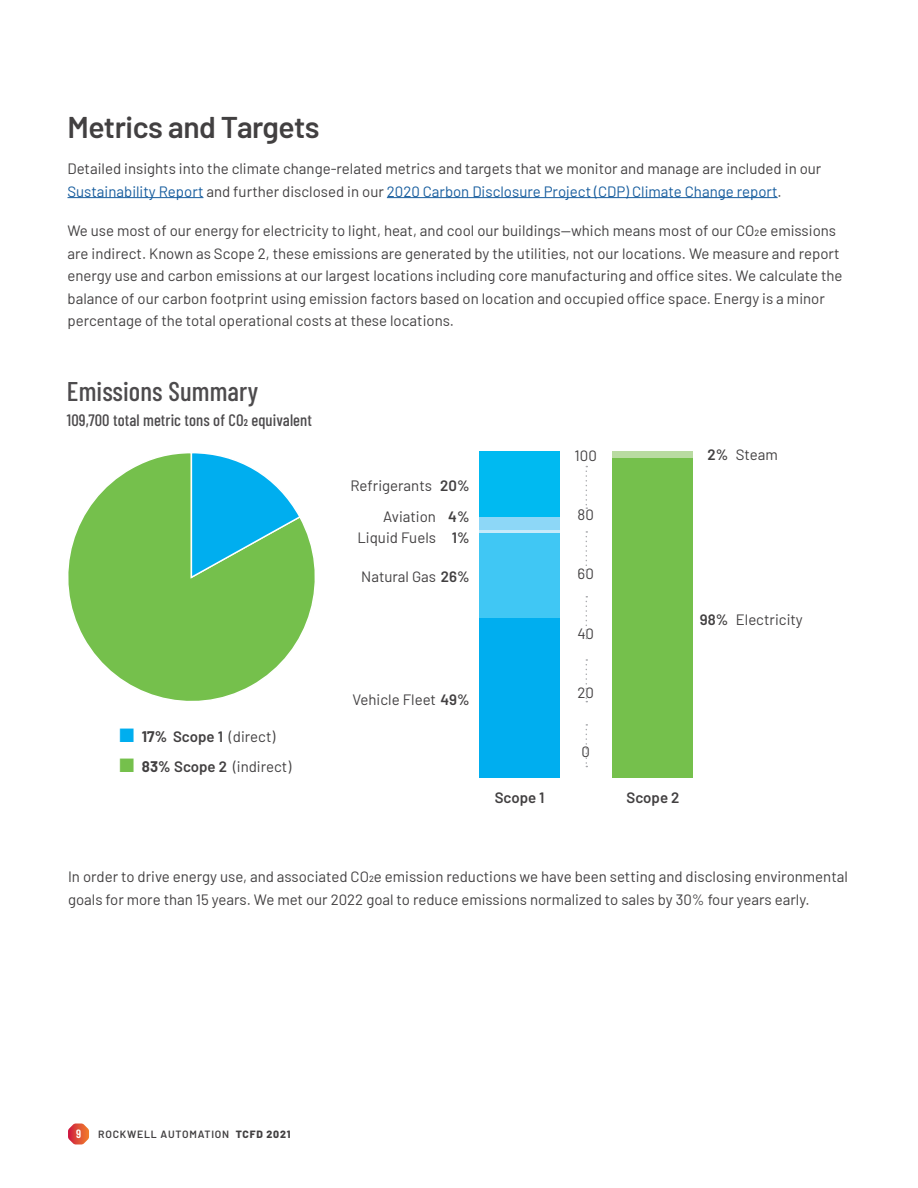
<style>
.page{position:relative;width:918px;height:1188px;background:#fff}
.page>*{position:absolute;margin:0;border:0;box-sizing:border-box;transform-origin:0 0}
.t1{font:600 30px "Barlow";letter-spacing:-.015em;color:#424041}
.t2{font:500 27px "Barlow Condensed";letter-spacing:.005em;color:#4d4b4d}
.t3{font:500 16.5px "Barlow Condensed";letter-spacing:.005em;color:#4d4b4d}
.t4{font:15px/22.5px "Barlow";color:#424041}
.t5{font:600 15px "Barlow";color:#424041}
.t6{font:600 12px "Barlow Condensed";color:#fff}
.t7{font:600 10.5px "Barlow";letter-spacing:.075em;color:#424041}
.s1{color:#175d9e}
.s2{color:#00aeef}
.s3{font-weight:700}
.s4{font-weight:600}
.s5{color:#75c04c}
.s6{font-weight:800}
</style>
<div class="page">
<svg style="left:68px;top:1124px;width:21px;height:20px"></svg>
<hr style="left:68px;top:197px;width:135px;height:1px;background:#175d9e">
<hr style="left:387px;top:197px;width:391px;height:1px;background:#175d9e">
<svg style="left:68px;top:453px;width:247px;height:248px"></svg>
<svg style="left:189px;top:453px;width:113px;height:126px"></svg>
<div style="left:612px;top:458px;width:81px;height:320px;background:#75c04c"></div>
<div style="left:479px;top:618px;width:81px;height:160px;background:#00aeef"></div>
<div style="left:479px;top:533px;width:81px;height:85px;background:#40c7f4"></div>
<hr style="left:479px;top:530px;width:81px;height:3px;background:#c6eafa">
<div style="left:479px;top:516px;width:81px;height:14px;background:#8dd7f7"></div>
<div style="left:479px;top:451px;width:81px;height:65px;background:#00baf1"></div>
<div style="left:612px;top:451px;width:81px;height:7px;background:#b9dba1"></div>
<svg style="left:586px;top:466px;width:1px;height:43px"></svg>
<svg style="left:586px;top:531px;width:1px;height:43px"></svg>
<svg style="left:586px;top:596px;width:1px;height:43px"></svg>
<svg style="left:586px;top:659px;width:1px;height:43px"></svg>
<svg style="left:586px;top:724px;width:1px;height:43px"></svg>
<h1 class="t1" style="left:68px;top:105px;width:254px">Metrics and Targets</h1>
<p class="t4" style="left:68px;top:156px;width:755px">Detailed insights into the climate change-related metrics and targets that we monitor and manage are included in our<br><span class="s1">Sustainability Report</span> and further disclosed in our <span class="s1">2020 Carbon Disclosure Project (CDP) Climate Change report</span>.</p>
<p class="t4" style="left:68px;top:218px;width:777px">We use most of our energy for electricity to light, heat, and cool our buildings—which means most of our CO2e emissions are indirect. Known as Scope 2, these emissions are generated by the utilities, not our locations. We measure and report energy use and carbon emissions at our largest locations including core manufacturing and office sites. We calculate the balance of our carbon footprint using emission factors based on location and occupied office space. Energy is a minor percentage of the total operational costs at these locations.</p>
<h2 class="t2" style="left:67px;top:372px;width:193px">Emissions Summary</h2>
<p class="t3" style="left:67px;top:408px;width:247px">109,700 total metric tons of CO2 equivalent</p>
<p class="t4" style="left:119px;top:724px;width:157px"><span class="s2">■</span> <span class="s3">17%</span> <span class="s4">Scope 1</span> (direct)</p>
<p class="t4" style="left:119px;top:754px;width:173px"><span class="s5">■</span> <span class="s3">83%</span> <span class="s4">Scope 2</span> (indirect)</p>
<p class="t4" style="left:351px;top:469px;width:121px;line-height:30.8px;text-align:right">Refrigerants <span class="s4">20%<br></span>Aviation <span class="s4">4%</span></p>
<p class="t4" style="left:357px;top:525px;width:114px">Liquid Fuels <span class="s4">1%</span></p>
<p class="t4" style="left:361px;top:564px;width:110px">Natural Gas <span class="s4">26%</span></p>
<p class="t4" style="left:352px;top:688px;width:119px">Vehicle Fleet <span class="s4">49%</span></p>
<p class="t4" style="left:575px;top:443px;width:24px">100</p>
<p class="t4" style="left:578px;top:502px;width:18px">80</p>
<p class="t4" style="left:578px;top:562px;width:18px">60</p>
<p class="t4" style="left:577px;top:621px;width:18px">40</p>
<p class="t4" style="left:577px;top:680px;width:18px">20</p>
<p class="t4" style="left:581px;top:739px;width:10px">0</p>
<p class="t5" style="left:495px;top:786px;width:51px">Scope 1</p>
<p class="t5" style="left:627px;top:786px;width:54px">Scope 2</p>
<p class="t4" style="left:708px;top:442px;width:72px"><span class="s4">2%</span> Steam</p>
<p class="t4" style="left:700px;top:607px;width:104px"><span class="s4">98%</span> Electricity</p>
<p class="t4" style="left:68px;top:864px;width:781px">In order to drive energy use, and associated CO2e emission reductions we have been setting and disclosing environmental goals for more than 15 years. We met our 2022 goal to reduce emissions normalized to sales by 30% four years early.</p>
<p class="t6" style="left:76px;top:1125px;width:7px">9</p>
<p class="t7" style="left:98px;top:1126px;width:194px">ROCKWELL AUTOMATION <span class="s6">TCFD 2021</span></p>
</div>
